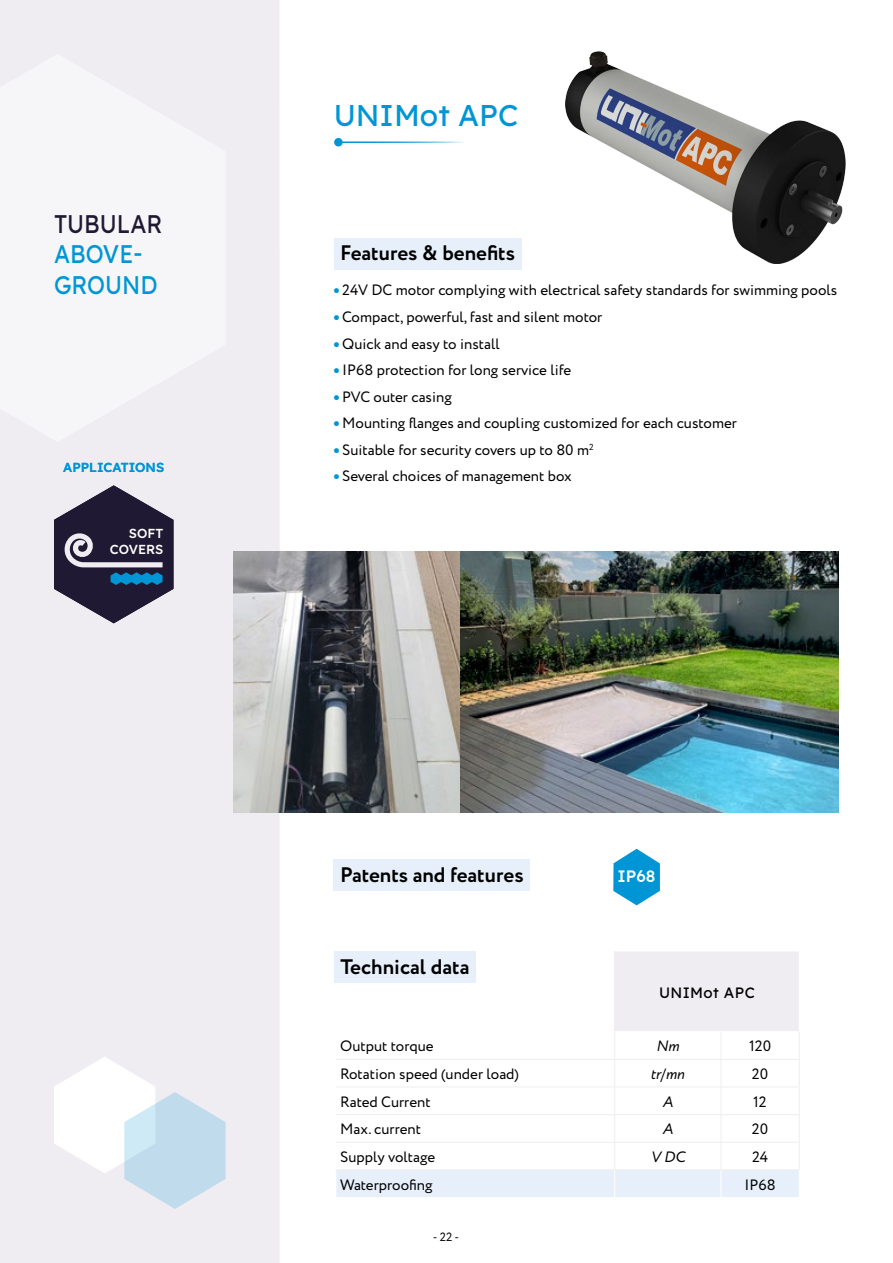
<style>
.page{position:relative;width:893px;height:1263px;background:#fff}
.page>*{position:absolute;margin:0;border:0;box-sizing:border-box;transform-origin:0 0}
.t1{font:30px "Lexend";color:#0096d5}
.t2{font:25.5px/30.6px "Lexend";color:#0096d5;scale:.9 1}
.t3{font:25.5px "Lexend";color:#201933;scale:.9 1}
.t4{font:700 21px "Circe";color:#000}
.t5{font:500 16.5px "Lexend";color:#fff}
.t6{font:15px "Circe";color:#000}
.t7{font:italic 15px "Circe";color:#000}
.t8{font:15px "Lexend";letter-spacing:.025em;color:#000}
.t9{font:500 13.05px/15.8px "Lexend";color:#fff;text-align:right}
.t10{font:500 13.05px "Lexend";color:#0096d5}
.t11{font:12px "Circe";color:#000}
.s1{font-weight:800;font-size:16.5px;color:#0096d5}
</style>
<div class="page">
<div style="left:0;top:0;width:280px;height:1263px;background:#efedf1"></div>
<svg style="left:54px;top:1056px;width:172px;height:153px"></svg>
<div style="left:0;top:54px;width:225px;height:388px;background:#f6f5f7"></div>
<hr style="left:338px;top:141px;width:127px;height:2px;background:#0096d5">
<div style="left:334px;top:138px;width:9px;height:8px;background:#0096d5;border-radius:50%"></div>
<img style="left:459px;top:551px;width:380px;height:261px">
<svg style="left:234px;top:551px;width:225px;height:261px;background:#929292"></svg>
<div style="left:334px;top:238px;width:187px;height:31px;background:#e6effa"></div>
<div style="left:334px;top:859px;width:196px;height:32px;background:#e6effa"></div>
<svg style="left:613px;top:849px;width:47px;height:56px"></svg>
<div style="left:334px;top:951px;width:142px;height:32px;background:#e6effa"></div>
<div style="left:615px;top:951px;width:184px;height:81px;background:#efedf1"></div>
<svg style="left:336px;top:1032px;width:464px;height:165px"></svg>
<hr style="left:614px;top:1031px;width:107px;height:1px;background:#fff">
<hr style="left:721px;top:1031px;width:79px;height:1px;background:#fff">
<svg style="left:54px;top:485px;width:119px;height:138px;background:#5d5c71"></svg>
<img style="left:565px;top:52px;width:281px;height:211px">
<h1 class="t1" style="left:334px;top:94px;width:187px">UNIMot APC</h1>
<h2 class="t3" style="left:54px;top:205px;width:122px">TUBULAR</h2>
<h2 class="t2" style="left:54px;top:237px;width:117px">ABOVE-<br>GROUND</h2>
<h3 class="t4" style="left:340px;top:239px;width:176px">Features &amp; benefits</h3>
<p class="t6" style="left:334px;top:280px;width:505px"><span class="s1">•</span> 24V DC motor complying with electrical safety standards for swimming pools</p>
<p class="t6" style="left:334px;top:307px;width:270px"><span class="s1">•</span> Compact, powerful, fast and silent motor</p>
<p class="t6" style="left:334px;top:333px;width:168px"><span class="s1">•</span> Quick and easy to install</p>
<p class="t6" style="left:334px;top:360px;width:239px"><span class="s1">•</span> IP68 protection for long service life</p>
<p class="t6" style="left:334px;top:386px;width:120px"><span class="s1">•</span> PVC outer casing</p>
<p class="t6" style="left:334px;top:413px;width:405px"><span class="s1">•</span> Mounting flanges and coupling customized for each customer</p>
<p class="t6" style="left:334px;top:439px;width:262px"><span class="s1">•</span> Suitable for security covers up to 80 m<sup>2</sup></p>
<p class="t6" style="left:334px;top:466px;width:240px"><span class="s1">•</span> Several choices of management box</p>
<p class="t10" style="left:63px;top:457px;width:102px">APPLICATIONS</p>
<p class="t9" style="left:110px;top:524px;width:55px">SOFT<br>COVERS</p>
<p class="t9" style="left:110px;top:540px;width:46px">BÂCHE</p>
<h3 class="t4" style="left:340px;top:860px;width:185px">Patents and features</h3>
<p class="t5" style="left:618px;top:864px;width:39px">IP68</p>
<h3 class="t4" style="left:340px;top:952px;width:130px">Technical data</h3>
<p class="t8" style="left:659px;top:982px;width:97px">UNIMot APC</p>
<p class="t6" style="left:340px;top:1036px;width:95px">Output torque</p>
<p class="t7" style="left:656px;top:1036px;width:25px">Nm</p>
<p class="t6" style="left:749px;top:1036px;width:24px">120</p>
<p class="t6" style="left:340px;top:1064px;width:180px">Rotation speed (under load)</p>
<p class="t7" style="left:651px;top:1064px;width:35px">tr/mn</p>
<p class="t6" style="left:752px;top:1064px;width:18px">20</p>
<p class="t6" style="left:340px;top:1091px;width:92px">Rated Current</p>
<p class="t7" style="left:662px;top:1091px;width:12px">A</p>
<p class="t6" style="left:753px;top:1091px;width:15px">12</p>
<p class="t6" style="left:340px;top:1119px;width:83px">Max. current</p>
<p class="t7" style="left:662px;top:1119px;width:12px">A</p>
<p class="t6" style="left:752px;top:1119px;width:18px">20</p>
<p class="t6" style="left:340px;top:1147px;width:97px">Supply voltage</p>
<p class="t7" style="left:651px;top:1147px;width:36px">V DC</p>
<p class="t6" style="left:752px;top:1147px;width:18px">24</p>
<p class="t6" style="left:340px;top:1174px;width:94px">Waterproofing</p>
<p class="t6" style="left:744px;top:1174px;width:33px">IP68</p>
<p class="t11" style="left:433px;top:1228px;width:28px">- 22 -</p>
</div>
